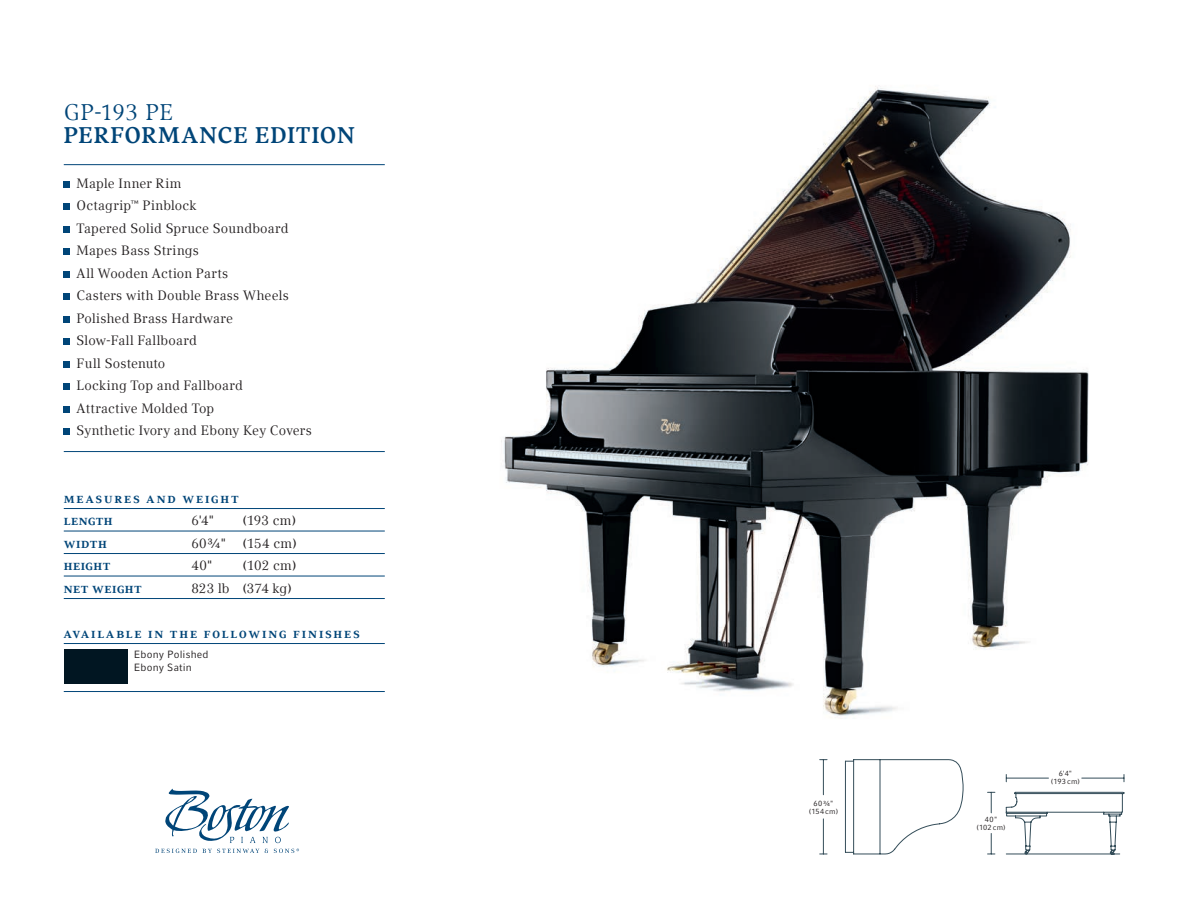
<style>
.page{position:relative;width:1188px;height:918px;background:#fff}
.page>*{position:absolute;margin:0;border:0;box-sizing:border-box;transform-origin:0 0}
.t1{font:700 22.5px "Compatil Exquisit LT Com";letter-spacing:.04em;color:#004578}
.t2{font:22.5px "Compatil Exquisit LT Com";letter-spacing:.02em;color:#004578}
.Linie_unten{font:13.5px "Compatil Text LT Com";letter-spacing:.015em;color:#231f20}
.Linie_unten_Maße{font:13.5px "Compatil Text LT Com Bd SC";letter-spacing:.14em;color:#004578}
.Linie_unten_Maße-2{font:13.5px "Compatil Text LT Com";letter-spacing:.015em;color:#231f20}
.Linie_unten_Maße-3{font:13.5px "Compatil Text LT Com Bd SC";letter-spacing:.115em;color:#004578}
.Linie_oben{font:13.5px "Compatil Text LT Com";letter-spacing:.015em;color:#231f20}
.Linie_unten_Maße-4{font:13.5px "Compatil Text LT Com Bd SC";letter-spacing:.03em;color:#004578}
.t3{font:10.5px/13.5px "Compatil Fact LT Pro";letter-spacing:.02em;color:#231f20}
.t4{font:7.5px "Compatil Fact LT Pro";letter-spacing:.03em;color:#231f20}
.t5{font:7.5px "Compatil Fact LT Com";color:#231f20}
</style>
<div class="page">
<svg style="left:819px;top:759px;width:306px;height:96px"></svg>
<img style="left:501px;top:86px;width:588px;height:633px">
<hr style="left:64px;top:164px;width:321px;height:1px;background:#004578">
<hr style="left:64px;top:451px;width:321px;height:1px;background:#004578">
<hr style="left:64px;top:508px;width:321px;height:1px;background:#004578">
<hr style="left:64px;top:531px;width:321px;height:1px;background:#004578">
<hr style="left:64px;top:553px;width:321px;height:1px;background:#004578">
<hr style="left:64px;top:576px;width:321px;height:1px;background:#004578">
<hr style="left:64px;top:598px;width:321px;height:1px;background:#004578">
<hr style="left:64px;top:643px;width:321px;height:1px;background:#004578">
<hr style="left:64px;top:691px;width:321px;height:1px;background:#004578">
<div style="left:64px;top:181px;width:6px;height:7px;background:#004578"></div>
<svg style="left:64px;top:204px;width:6px;height:6px"></svg>
<div style="left:64px;top:226px;width:6px;height:7px;background:#004578"></div>
<svg style="left:64px;top:249px;width:6px;height:6px"></svg>
<div style="left:64px;top:271px;width:6px;height:7px;background:#004578"></div>
<svg style="left:64px;top:294px;width:6px;height:6px"></svg>
<div style="left:64px;top:316px;width:6px;height:7px;background:#004578"></div>
<svg style="left:64px;top:339px;width:6px;height:6px"></svg>
<div style="left:64px;top:361px;width:6px;height:7px;background:#004578"></div>
<svg style="left:64px;top:384px;width:6px;height:6px"></svg>
<div style="left:64px;top:406px;width:6px;height:7px;background:#004578"></div>
<svg style="left:64px;top:429px;width:6px;height:6px"></svg>
<svg style="left:165px;top:789px;width:124px;height:54px"></svg>
<svg style="left:155px;top:849px;width:144px;height:4px"></svg>
<div style="left:64px;top:650px;width:64px;height:34px;background:#011622"></div>
<p class="t2" style="left:64px;top:99px;width:111px">GP-193 PE</p>
<p class="t1" style="left:64px;top:122px;width:293px">PERFORMANCE EDITION</p>
<p class="Linie_oben" style="left:77px;top:175px;width:106px">Maple Inner Rim</p>
<p class="Linie_unten" style="left:77px;top:198px;width:121px">Octagrip<sup>™</sup> Pinblock</p>
<p class="Linie_unten" style="left:77px;top:220px;width:214px">Tapered Solid Spruce Soundboard</p>
<p class="Linie_unten" style="left:77px;top:243px;width:124px">Mapes Bass Strings</p>
<p class="Linie_unten" style="left:77px;top:265px;width:153px">All Wooden Action Parts</p>
<p class="Linie_unten" style="left:77px;top:288px;width:214px">Casters with Double Brass Wheels</p>
<p class="Linie_unten" style="left:77px;top:310px;width:158px">Polished Brass Hardware</p>
<p class="Linie_unten" style="left:77px;top:333px;width:122px">Slow-Fall Fallboard</p>
<p class="Linie_unten" style="left:77px;top:355px;width:90px">Full Sostenuto</p>
<p class="Linie_unten" style="left:77px;top:378px;width:168px">Locking Top and Fallboard</p>
<p class="Linie_unten" style="left:77px;top:400px;width:139px">Attractive Molded Top</p>
<p class="Linie_unten" style="left:77px;top:423px;width:237px">Synthetic Ivory and Ebony Key Covers</p>
<p class="Linie_unten_Maße" style="left:64px;top:490px;width:177px">measures and weight</p>
<p class="Linie_unten_Maße-3" style="left:64px;top:512px;width:50px">length</p>
<p class="Linie_unten_Maße-2" style="left:191px;top:513px;width:24px">6'4"</p>
<p class="Linie_unten_Maße-2" style="left:242px;top:513px;width:56px">(193 cm)</p>
<p class="Linie_unten_Maße-3" style="left:64px;top:535px;width:44px">width</p>
<p class="Linie_unten_Maße-2" style="left:191px;top:535px;width:107px">60¾" (154 cm)</p>
<p class="Linie_unten_Maße-3" style="left:64px;top:557px;width:48px">height</p>
<p class="Linie_unten_Maße-2" style="left:191px;top:558px;width:23px">40"</p>
<p class="Linie_unten_Maße-2" style="left:242px;top:558px;width:56px">(102 cm)</p>
<p class="Linie_unten_Maße-4" style="left:64px;top:580px;width:80px">net weight</p>
<p class="Linie_unten_Maße-2" style="left:191px;top:580px;width:102px">823 lb (374 kg)</p>
<p class="Linie_unten_Maße" style="left:64px;top:625px;width:298px">available in the following finishes</p>
<p class="t3" style="left:134px;top:647px;width:76px">Ebony Polished<br>Ebony Satin</p>
<p class="t5" style="left:814px;top:799px;width:21px">60¾"</p>
<p class="t4" style="left:809px;top:807px;width:31px">(154 cm)</p>
<p class="t5" style="left:985px;top:815px;width:14px">40"</p>
<p class="t4" style="left:976px;top:823px;width:31px">(102 cm)</p>
<p class="t5" style="left:1059px;top:769px;width:15px">6'4"</p>
<p class="t4" style="left:1051px;top:777px;width:31px">(193 cm)</p>
</div>
